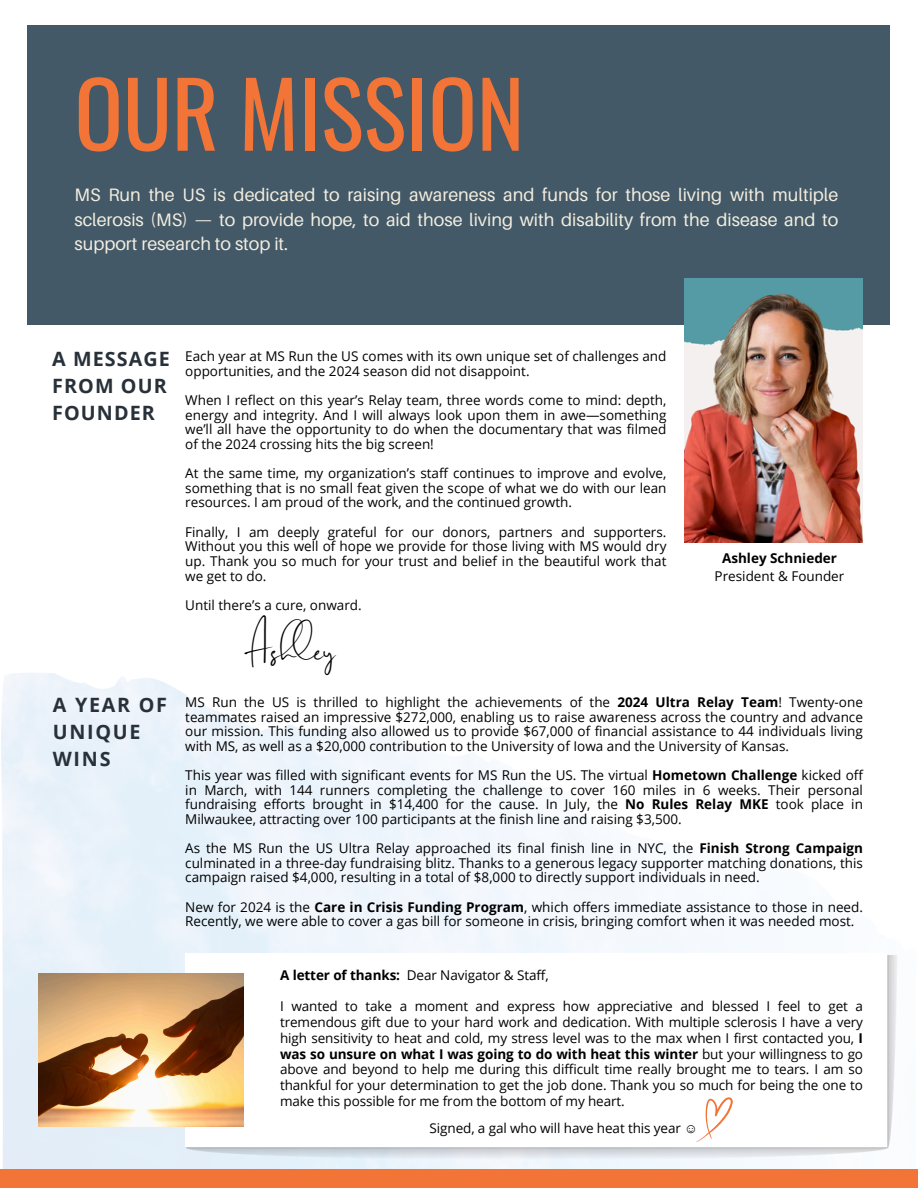
<style>
.page{position:relative;width:918px;height:1188px;background:#fff}
.page>*{position:absolute;margin:0;border:0;box-sizing:border-box;transform-origin:0 0}
.t1{font:90px "Oswald";color:#f37437}
.t2{font:36px "Brilliant Signature 1";color:#000}
.t3{font:700 19.8px/27px "Open Sans";letter-spacing:.055em;color:#283139}
.t4{font:700 19.8px/27px "Open Sans";letter-spacing:.085em;color:#283139}
.t5{font:18px/24.8px "Aileron";color:#f3ede0;text-align:justify}
.t6{font:13.5px/14.7px "Open Sans";color:#000;text-align:justify}
.t7{font:700 13.5px "Open Sans";color:#000}
.s1{font-weight:700}
.s2{font-family:"Liberation Serif"}
</style>
<div class="page">
<div style="left:28px;top:25px;width:862px;height:299px;background:#435967"></div>
<img style="left:1px;top:673px;width:748px;height:496px">
<img style="left:684px;top:278px;width:179px;height:264px">
<div style="left:0;top:1169px;width:918px;height:19px;background:#f37437"></div>
<img style="left:185px;top:955px;width:713px;height:205px">
<div style="left:185px;top:953px;width:701px;height:194px;background:#fff"></div>
<svg style="left:696px;top:1097px;width:37px;height:45px"></svg>
<img style="left:38px;top:974px;width:206px;height:153px">
<p class="t1" style="left:74px;top:43px;width:451px">OUR MISSION</p>
<p class="t5" style="left:74px;top:182px;width:765px">MS Run the US is dedicated to raising awareness and funds for those living with multiple sclerosis (MS) — to provide hope, to aid those living with disability from the disease and to support research to stop it.</p>
<h2 class="t3" style="left:52px;top:345px;width:119px">A MESSAGE<br>FROM OUR<br>FOUNDER</h2>
<p class="t6" style="left:185px;top:349px;width:483px">Each year at MS Run the US comes with its own unique set of challenges and opportunities, and the 2024 season did not disappoint.</p>
<p class="t6" style="left:185px;top:392px;width:483px">When I reflect on this year’s Relay team, three words come to mind: depth, energy and integrity. And I will always look upon them in awe—something we’ll all have the opportunity to do when the documentary that was filmed of the 2024 crossing hits the big screen!</p>
<p class="t6" style="left:185px;top:466px;width:483px">At the same time, my organization’s staff continues to improve and evolve, something that is no small feat given the scope of what we do with our lean resources. I am proud of the work, and the continued growth.</p>
<p class="t6" style="left:185px;top:524px;width:483px">Finally, I am deeply grateful for our donors, partners and supporters.<br>Without you this well of hope we provide for those living with MS would dry up. Thank you so much for your trust and belief in the beautiful work that we get to do.</p>
<p class="t6" style="left:185px;top:597px;width:178px">Until there’s a cure, onward.</p>
<p class="t2" style="left:244px;top:633px;width:94px">Ashley</p>
<p class="t7" style="left:722px;top:548px;width:116px">Ashley Schnieder</p>
<p class="t6" style="left:715px;top:568px;width:131px">President &amp; Founder</p>
<p class="t4" style="left:53px;top:691px;width:116px">A YEAR OF<br>UNIQUE<br>WINS</p>
<h3 class="t6" style="left:185px;top:694px;width:679px">MS Run the US is thrilled to highlight the achievements of the <span class="s1">2024 Ultra Relay Team</span>! Twenty-one teammates raised an impressive $272,000, enabling us to raise awareness across the country and advance our mission. This funding also allowed us to provide $67,000 of financial assistance to 44 individuals living with MS, as well as a $20,000 contribution to the University of Iowa and the University of Kansas.</h3>
<p class="t6" style="left:185px;top:768px;width:679px">This year was filled with significant events for MS Run the US. The virtual <span class="s1">Hometown Challenge</span> kicked off in March, with 144 runners completing the challenge to cover 160 miles in 6 weeks. Their personal fundraising efforts brought in $14,400 for the cause. In July, the <span class="s1">No Rules Relay MKE</span> took place in Milwaukee, attracting over 100 participants at the finish line and raising $3,500.</p>
<p class="t6" style="left:185px;top:841px;width:679px">As the MS Run the US Ultra Relay approached its final finish line in NYC, the <span class="s1">Finish Strong Campaign </span>culminated in a three-day fundraising blitz. Thanks to a generous legacy supporter matching donations, this campaign raised $4,000, resulting in a total of $8,000 to directly support individuals in need.</p>
<p class="t6" style="left:185px;top:899px;width:679px">New for 2024 is the <span class="s1">Care in Crisis Funding Program</span>, which offers immediate assistance to those in need.<br>Recently, we were able to cover a gas bill for someone in crisis, bringing comfort when it was needed most.</p>
<h4 class="t6" style="left:280px;top:967px;width:270px"><span class="s1">A letter of thanks:</span> Dear Navigator &amp; Staff,</h4>
<p class="t6" style="left:280px;top:998px;width:585px;line-height:15.8px">I wanted to take a moment and express how appreciative and blessed I feel to get a tremendous gift due to your hard work and dedication. With multiple sclerosis I have a very high sensitivity to heat and cold, my stress level was to the max when I first contacted you, <span class="s1">I was so unsure on what I was going to do with heat this winter</span> but your willingness to go above and beyond to help me during this difficult time really brought me to tears. I am so thankful for your determination to get the job done. Thank you so much for being the one to make this possible for me from the bottom of my heart.</p>
<p class="t6" style="left:430px;top:1120px;width:262px">Signed, a gal who will have heat this year <span class="s2">☺️</span></p>
</div>
